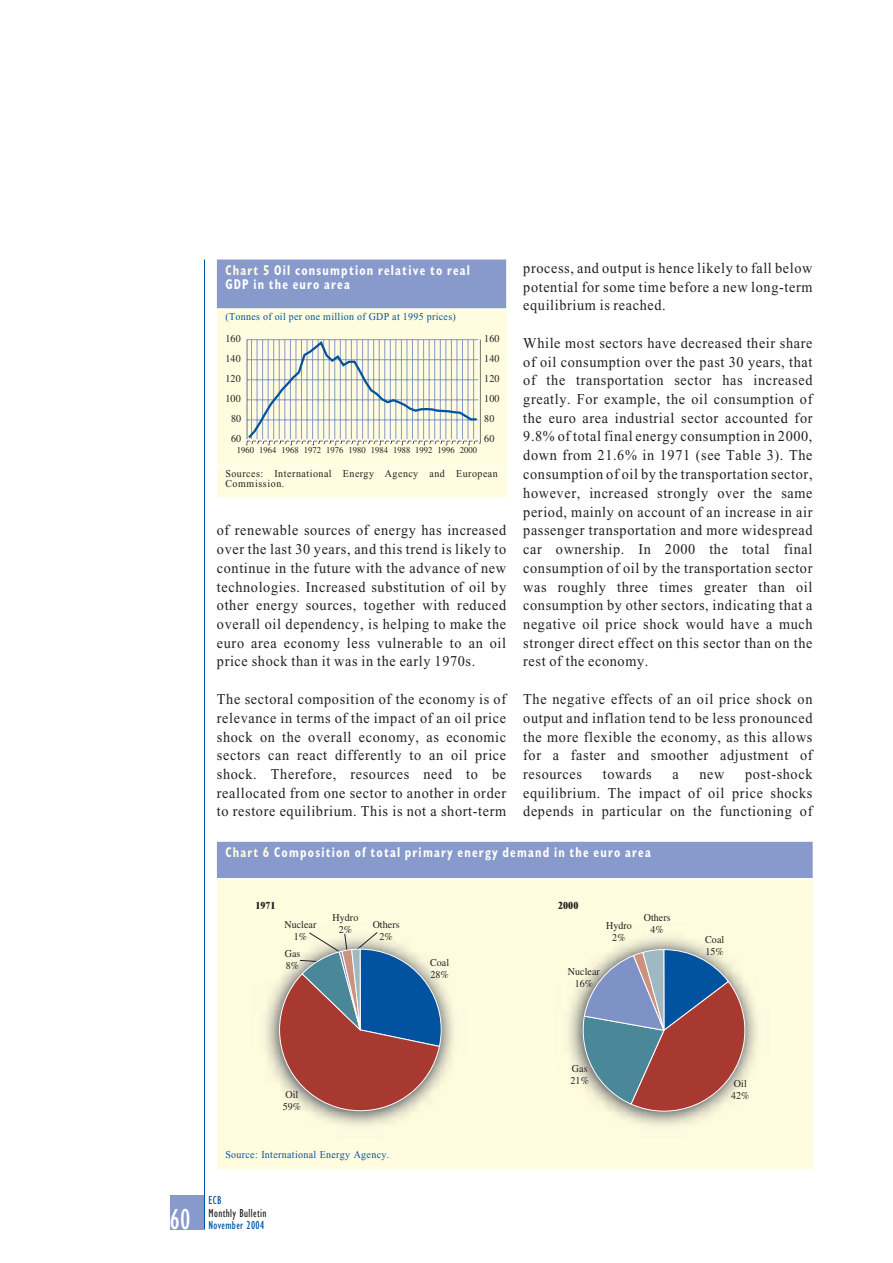
<style>
.page{position:relative;width:893px;height:1263px;background:#fff}
.page>*{position:absolute;margin:0;border:0;box-sizing:border-box;transform-origin:0 0}
.t1{font:condensed 30px "Gill Sans";color:#fff;scale:.95 1}
.t2{font:15px/18.8px "Times New Roman";letter-spacing:.045em;color:#231f20;text-align:justify;scale:.95 1}
.t3{font:700 condensed 14.25px/13.5px "Gill Sans";letter-spacing:.1em;color:#fff;scale:.85 1}
.t4{font:condensed 12px "Gill Sans";letter-spacing:.03em;color:#0153a0;scale:.95 1}
.t5{font:condensed 12px "Gill Sans";letter-spacing:.035em;color:#231f20;scale:.95 1}
.t6{font:10.5px/12px "Times";letter-spacing:.005em;color:#231f20;scale:.95 1}
.t7{font:10.5px "Times New Roman";letter-spacing:.035em;color:#0153a0;scale:.95 1}
.t8{font:10.5px/10.5px "Times New Roman";letter-spacing:.05em;color:#231f20;scale:.95 1}
.t9{font:800 10.5px "Times NRMT";letter-spacing:.005em;color:#231f20;scale:.9 1}
.t10{font:9px "Times";letter-spacing:.005em;color:#231f20;scale:.95 1}
.s1{color:#fffce0}
</style>
<div class="page">
<div style="left:170px;top:1195px;width:34px;height:34px;background:#889acb"></div>
<hr style="left:204px;top:260px;width:1px;height:969px;background:#0153a0">
<div style="left:217px;top:300px;width:289px;height:196px;background:#fffce0"></div>
<div style="left:217px;top:260px;width:289px;height:48px;background:#889acb"></div>
<hr style="left:217px;top:308px;width:289px;height:2px;background:#fff">
<hr style="left:217px;top:465px;width:289px;height:1px;background:#fff">
<svg style="left:245px;top:339px;width:235px;height:106px"></svg>
<hr style="left:478px;top:340px;width:2px;height:100px;background:#fff">
<div style="left:217px;top:871px;width:595px;height:298px;background:#fffce0"></div>
<div style="left:217px;top:842px;width:595px;height:37px;background:#889acb"></div>
<hr style="left:217px;top:878px;width:595px;height:1px;background:#fff">
<img style="left:265px;top:984px;width:189px;height:142px">
<svg style="left:279px;top:932px;width:162px;height:179px;background:#947980"></svg>
<img style="left:568px;top:984px;width:189px;height:142px">
<svg style="left:582px;top:937px;width:163px;height:175px;background:#968890"></svg>
<p class="t2" style="left:523px;top:260px;width:306px">process, and output is hence likely to fall below potential for some time before a new long-term equilibrium is reached.</p>
<p class="t2" style="left:523px;top:335px;width:306px">While most sectors have decreased their share of oil consumption over the past 30 years, that of the transportation sector has increased greatly. For example, the oil consumption of the euro area industrial sector accounted for 9.8% of total final energy consumption in 2000, down from 21.6% in 1971 (see Table 3). The consumption of oil by the transportation sector, however, increased strongly over the same period, mainly on account of an increase in air passenger transportation and more widespread car ownership. In 2000 the total final consumption of oil by the transportation sector was roughly three times greater than oil consumption by other sectors, indicating that a negative oil price shock would have a much stronger direct effect on this sector than on the rest of the economy.</p>
<p class="t2" style="left:523px;top:691px;width:306px">The negative effects of an oil price shock on output and inflation tend to be less pronounced the more flexible the economy, as this allows for a faster and smoother adjustment of resources</p>
<p class="t3" style="left:225px;top:265px;width:289px"><span class="s1">Chart 5</span> Oil consumption relative to real<br>GDP in the euro area</p>
<p class="t7" style="left:225px;top:313px;width:244px">(Tonnes of oil per one million of GDP at 1995 prices)</p>
<p class="t6" style="left:484px;top:333px;width:17px">160</p>
<p class="t6" style="left:225px;top:333px;width:17px">160</p>
<p class="t6" style="left:484px;top:353px;width:17px">140</p>
<p class="t6" style="left:225px;top:353px;width:17px">140</p>
<p class="t6" style="left:484px;top:373px;width:17px">120</p>
<p class="t6" style="left:225px;top:373px;width:17px">120</p>
<p class="t6" style="left:484px;top:393px;width:17px">100</p>
<p class="t6" style="left:225px;top:393px;width:17px">100</p>
<p class="t6" style="left:484px;top:413px;width:12px">80</p>
<p class="t6" style="left:231px;top:413px;width:12px">80</p>
<p class="t6" style="left:484px;top:433px;width:12px">60</p>
<p class="t6" style="left:231px;top:433px;width:12px">60</p>
<p class="t10" style="left:237px;top:447px;width:254px">1960 1964 1968 1972 1976 1980 1984 1988 1992 1996 2000</p>
<p class="t8" style="left:225px;top:469px;width:288px">Sources: International Energy Agency and European<br>Commission.</p>
<p class="t2" style="left:217px;top:522px;width:306px">of renewable sources of energy has increased over the last 30 years, and this trend is likely to continue in the future with the advance of new technologies. Increased substitution of oil by other energy sources, together with reduced overall oil dependency, is helping to make the euro area economy less vulnerable to an oil price shock than it was in the early 1970s.</p>
<p class="t2" style="left:217px;top:691px;width:306px">The sectoral composition of the economy is of relevance in terms of the impact of an oil price shock on the overall economy, as economic sectors can react differently to an oil price shock. Therefore, resources need to be reallocated from one sector to another in order to restore equilibrium. This is not a short-term</p>
<p class="t3" style="left:225px;top:847px;width:502px"><span class="s1">Chart 6</span> Composition of total primary energy demand in the euro area</p>
<p class="t2" style="left:523px;top:766px;width:306px;text-indent:222px">post-shock equilibrium. The impact of oil price shocks depends in particular on the functioning of</p>
<p class="t2" style="left:602px;top:766px;width:53px">towards</p>
<p class="t2" style="left:672px;top:766px;width:8px">a</p>
<p class="t2" style="left:699px;top:766px;width:28px">new</p>
<p class="t9" style="left:255px;top:902px;width:24px">1971</p>
<p class="t6" style="left:284px;top:920px;width:35px;text-align:center">Nuclear<br>1%</p>
<p class="t6" style="left:285px;top:949px;width:18px">Gas<br>8%</p>
<p class="t6" style="left:332px;top:912px;width:29px;text-align:center">Hydro<br>2%</p>
<p class="t6" style="left:373px;top:920px;width:30px;text-align:center">Others<br>2%</p>
<p class="t6" style="left:430px;top:958px;width:22px">Coal<br>28%</p>
<p class="t9" style="left:558px;top:902px;width:24px">2000</p>
<p class="t6" style="left:606px;top:920px;width:29px;text-align:center">Hydro<br>2%</p>
<p class="t6" style="left:643px;top:913px;width:30px;text-align:center">Others<br>4%</p>
<p class="t6" style="left:568px;top:966px;width:35px;text-align:center">Nuclear<br>16%</p>
<p class="t6" style="left:705px;top:934px;width:22px">Coal<br>15%</p>
<h1 class="t1" style="left:169px;top:1208px;width:23px">60</h1>
<p class="t6" style="left:283px;top:1089px;width:21px">Oil<br>59%</p>
<p class="t7" style="left:225px;top:1150px;width:174px">Source: International Energy Agency.</p>
<p class="t4" style="left:208px;top:1196px;width:15px">ECB</p>
<p class="t5" style="left:208px;top:1208px;width:63px">Monthly Bulletin</p>
<p class="t4" style="left:208px;top:1221px;width:60px">November 2004</p>
<p class="t6" style="left:570px;top:1064px;width:21px">Gas<br>21%</p>
<p class="t6" style="left:731px;top:1079px;width:21px">Oil<br>42%</p>
</div>
